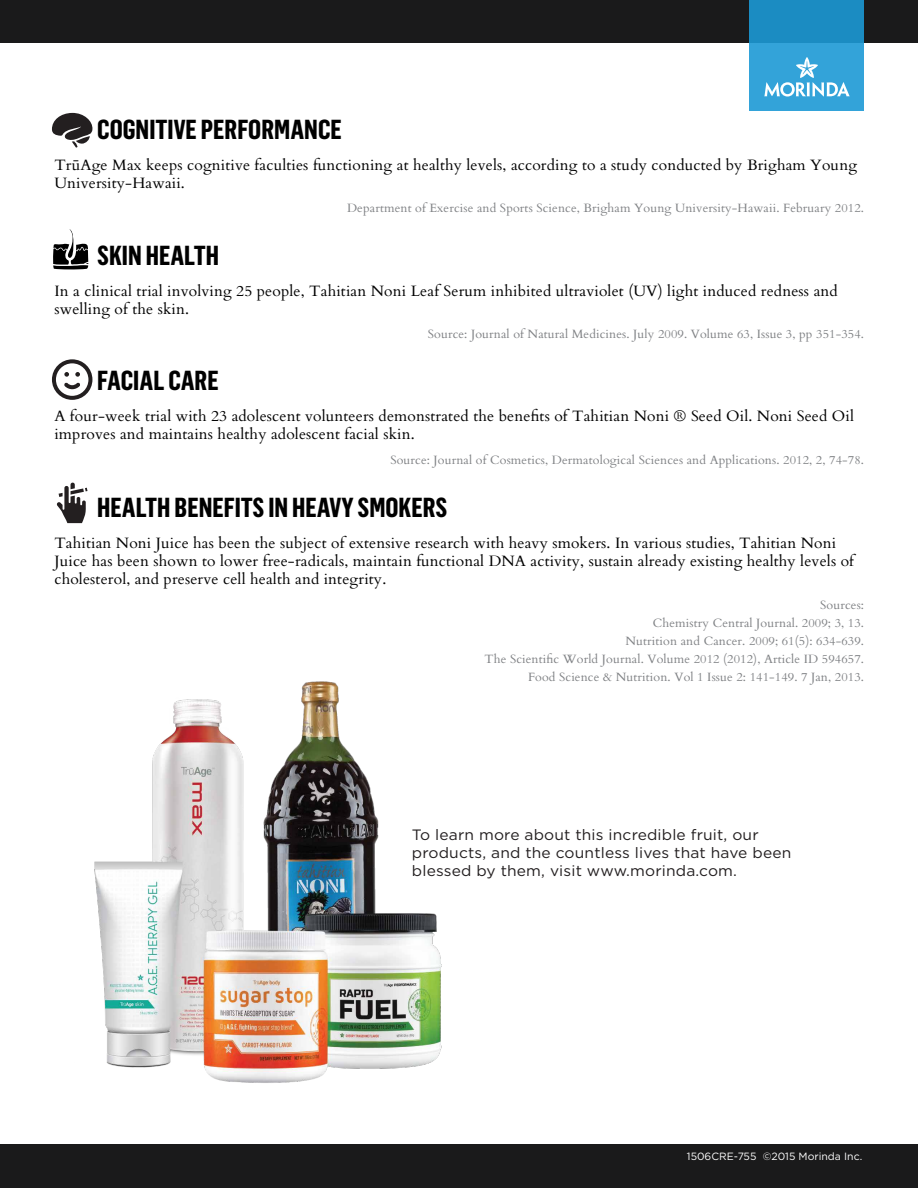
<style>
.page{position:relative;width:918px;height:1188px;background:#fff}
.page>*{position:absolute;margin:0;border:0;box-sizing:border-box;transform-origin:0 0}
.t1{font:700 27px "Flama Condensed";color:#000}
.t2{font:15px/18px "Cardo";letter-spacing:.01em;color:#000;scale:1.04 1}
.t3{font:15px/18px "Gotham";letter-spacing:.01em;color:#231f20;scale:1.04 1}
.t4{font:12px/18px "Cardo";letter-spacing:.01em;color:#808285;text-align:right;scale:1.04 1}
.t5{font:10.5px "Gotham";color:#fff}
</style>
<div class="page">
<div style="left:0;top:0;width:918px;height:43px;background:#1a1a1b"></div>
<div style="left:750px;top:0;width:114px;height:111px;background:linear-gradient(to right,#2596cc,#2696cc)"></div>
<svg style="left:764px;top:57px;width:86px;height:40px;background:#5db6e0"></svg>
<div style="left:0;top:1144px;width:918px;height:44px;background:#1a1a1b"></div>
<img style="left:94px;top:681px;width:348px;height:402px">
<svg style="left:52px;top:113px;width:41px;height:35px"></svg>
<svg style="left:53px;top:229px;width:35px;height:41px"></svg>
<svg style="left:52px;top:359px;width:40px;height:41px"></svg>
<svg style="left:57px;top:483px;width:31px;height:40px"></svg>
<h1 class="t1" style="left:97px;top:112px;width:246px">COGNITIVE PERFORMANCE</h1>
<p class="t2" style="left:54px;top:155px;width:773px">TrūAge Max keeps cognitive faculties functioning at healthy levels, according to a study conducted by Brigham Young<br>University-Hawaii.</p>
<p class="t4" style="left:347px;top:198px;width:499px">Department of Exercise and Sports Science, Brigham Young University-Hawaii. February 2012.</p>
<h1 class="t1" style="left:97px;top:238px;width:123px">SKIN HEALTH</h1>
<p class="t2" style="left:54px;top:281px;width:755px">In a clinical trial involving 25 people, Tahitian Noni Leaf Serum inhibited ultraviolet (UV) light induced redness and swelling of the skin.</p>
<p class="t4" style="left:428px;top:325px;width:421px">Source: Journal of Natural Medicines. July 2009. Volume 63, Issue 3, pp 351-354.</p>
<h1 class="t1" style="left:97px;top:363px;width:123px">FACIAL CARE</h1>
<p class="t2" style="left:54px;top:406px;width:770px">A four-week trial with 23 adolescent volunteers demonstrated the benefits of Tahitian Noni ® Seed Oil. Noni Seed Oil improves and maintains healthy adolescent facial skin.</p>
<p class="t4" style="left:390px;top:450px;width:457px">Source: Journal of Cosmetics, Dermatological Sciences and Applications. 2012, 2, 74-78.</p>
<h1 class="t1" style="left:97px;top:490px;width:352px">HEALTH BENEFITS IN HEAVY SMOKERS</h1>
<p class="t2" style="left:54px;top:533px;width:770px">Tahitian Noni Juice has been the subject of extensive research with heavy smokers. In various studies, Tahitian Noni<br>Juice has been shown to lower free-radicals, maintain functional DNA activity, sustain already existing healthy levels of cholesterol, and preserve cell health and integrity.</p>
<p class="t4" style="left:485px;top:596px;width:366px">Sources:<br>Chemistry Central Journal. 2009; 3, 13.<br>Nutrition and Cancer. 2009; 61(5): 634-639.<br>The Scientific World Journal. Volume 2012 (2012), Article ID 594657.<br>Food Science &amp; Nutrition. Vol 1 Issue 2: 141-149. 7 Jan, 2013.</p>
<p class="t3" style="left:412px;top:826px;width:366px">To learn more about this incredible fruit, our products, and the countless lives that have been blessed by them, visit www.morinda.com.</p>
<p class="t5" style="left:687px;top:1150px;width:177px">1506CRE-755 ©2015 Morinda Inc.</p>
</div>
